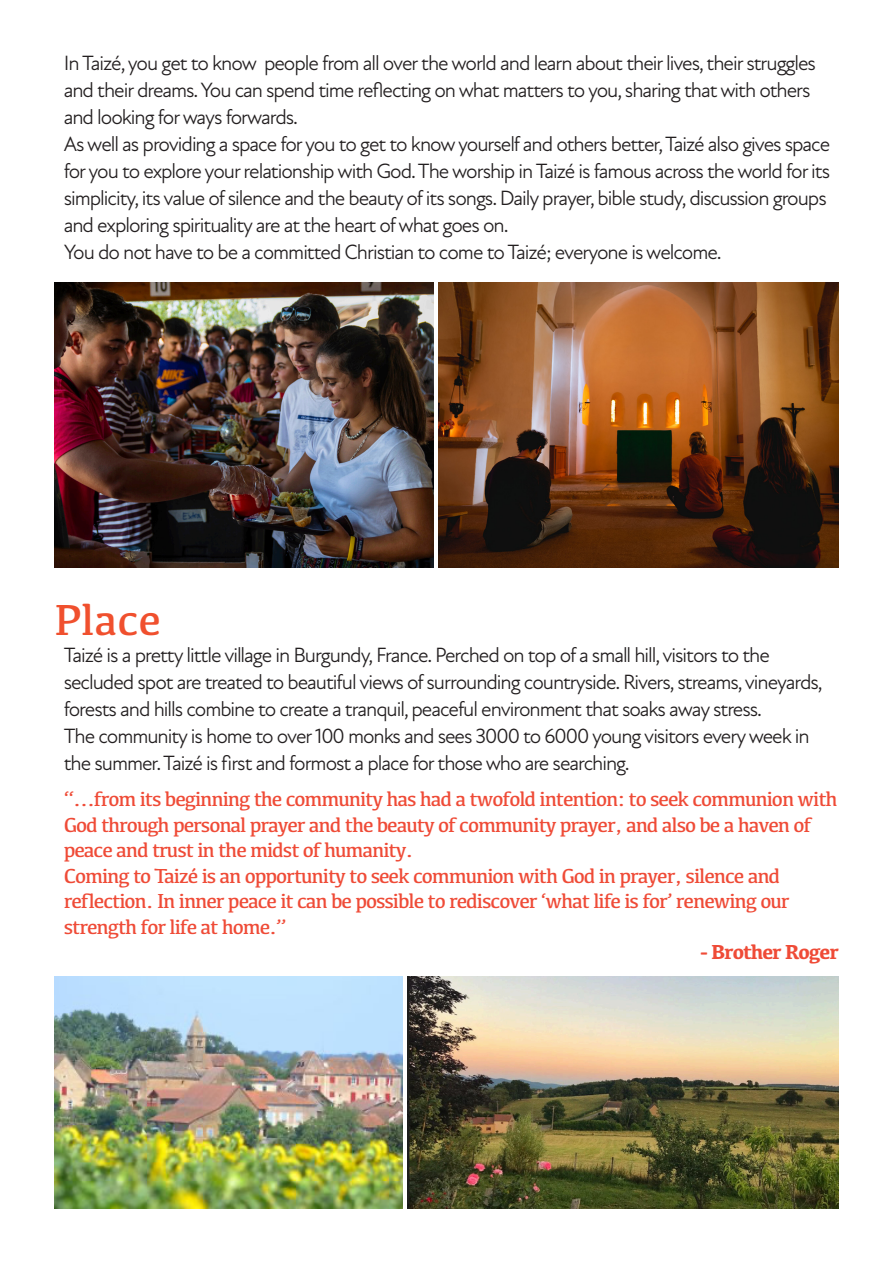
<style>
.page{position:relative;width:893px;height:1263px;background:#fff}
.page>*{position:absolute;margin:0;border:0;box-sizing:border-box;transform-origin:0 0}
.t1{font:45px "Kefa";color:#f0502e}
.t2{font:21px/27px "New Atten";letter-spacing:-.05em;color:#231f20}
.t3{font:21px/25.5px "Kefa";letter-spacing:-.05em;color:#ef4b37}
.t4{font:700 21px "Kefa";letter-spacing:-.05em;color:#ef4b37}
</style>
<div class="page">
<img style="left:439px;top:283px;width:400px;height:285px">
<img style="left:54px;top:283px;width:380px;height:285px">
<img style="left:54px;top:976px;width:349px;height:233px">
<img style="left:408px;top:976px;width:431px;height:232px">
<p class="t2" style="left:64px;top:50px;width:754px">In Taizé, you get to know people from all over the world and learn about their lives, their struggles and their dreams. You can spend time reflecting on what matters to you, sharing that with others and looking for ways forwards.</p>
<p class="t2" style="left:64px;top:131px;width:768px">As well as providing a space for you to get to know yourself and others better, Taizé also gives space for you to explore your relationship with God. The worship in Taizé is famous across the world for its simplicity, its value of silence and the beauty of its songs. Daily prayer, bible study, discussion groups and exploring spirituality are at the heart of what goes on.</p>
<p class="t2" style="left:64px;top:239px;width:660px">You do not have to be a committed Christian to come to Taizé; everyone is welcome.</p>
<p class="t1" style="left:54px;top:592px;width:109px">Place</p>
<p class="t2" style="left:64px;top:642px;width:760px">Taizé is a pretty little village in Burgundy, France. Perched on top of a small hill, visitors to the secluded spot are treated to beautiful views of surrounding countryside. Rivers, streams, vineyards, forests and hills combine to create a tranquil, peaceful environment that soaks away stress.</p>
<p class="t2" style="left:64px;top:723px;width:747px">The community is home to over 100 monks and sees 3000 to 6000 young visitors every week in the summer. Taizé is first and formost a place for those who are searching.</p>
<p class="t3" style="left:64px;top:786px;width:775px">“...from its beginning the community has had a twofold intention: to seek communion with<br>God through personal prayer and the beauty of community prayer, and also be a haven of peace and trust in the midst of humanity.</p>
<p class="t3" style="left:64px;top:862px;width:727px">Coming to Taizé is an opportunity to seek communion with God in prayer, silence and reflection. In inner peace it can be possible to rediscover ‘what life is for’ renewing our strength for life at home.”</p>
<p class="t4" style="left:700px;top:938px;width:140px">- Brother Roger</p>
</div>
